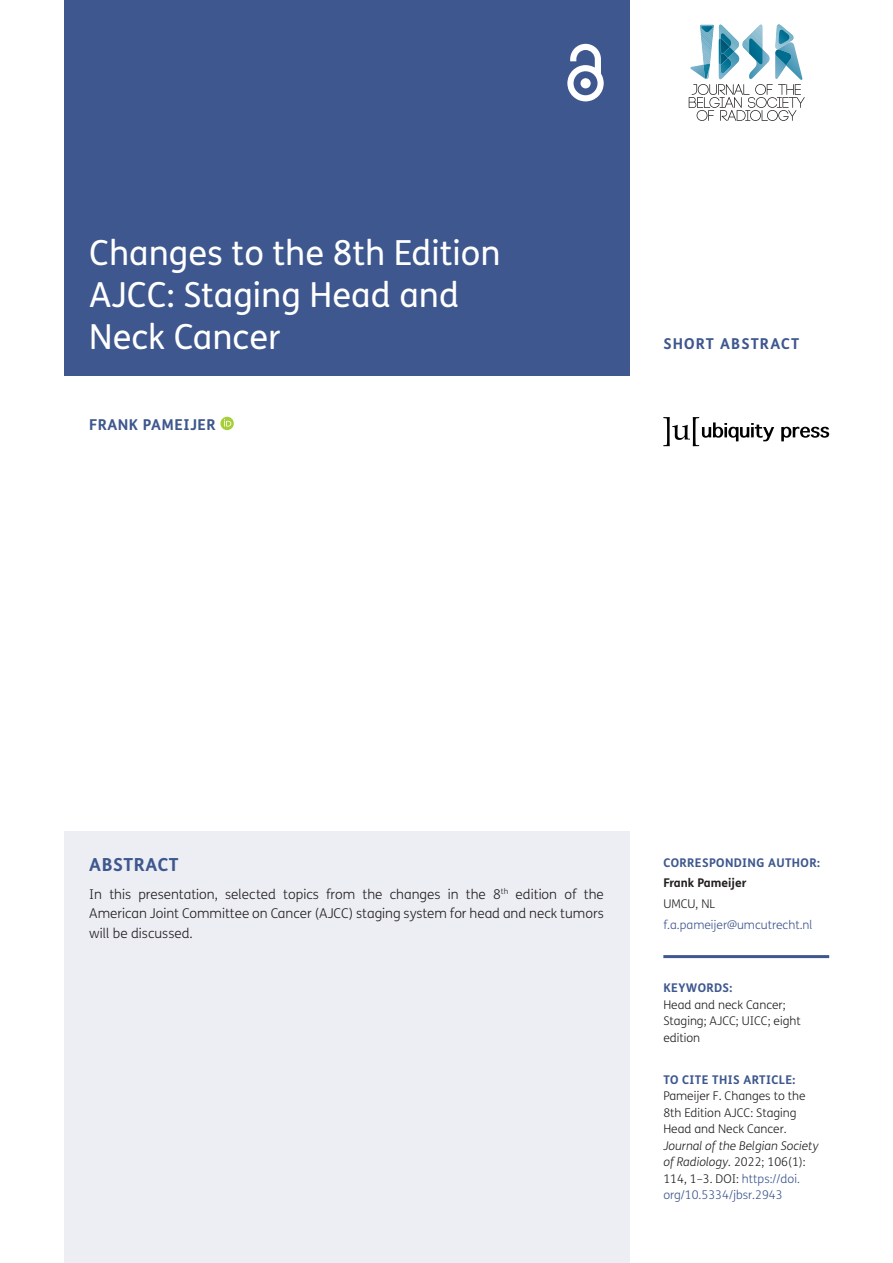
<style>
.page{position:relative;width:893px;height:1263px;background:#fff}
.page>*{position:absolute;margin:0;border:0;box-sizing:border-box;transform-origin:0 0}
.Article_Title{font:34.5px/42px "FS Me";color:#fff}
.Abstract_Heading{font:700 18px "FS Me";letter-spacing:.03em;color:#3e578e}
.Cover_Authors{font:700 15px "FS Me";letter-spacing:.075em;color:#3e578e}
.Cover_Authors-2{font:700 15px "FS Me";letter-spacing:.045em;color:#3e578e}
.Abstract_Copy{font:300 13.5px/19.5px "FS Me";color:#231f20;text-align:justify}
.t1{font:300 12px/16.5px "FS Me";color:#231f20}
.t2{font:italic 300 12px/16.5px "FS Me";color:#231f20}
.t3{font:700 12px "FS Me";letter-spacing:.03em;color:#3e578e}
.t4{font:300 12px "FS Me";color:#3e578e}
.t5{font:700 12px "FS Me";color:#231f20}
.s1{font-style:normal}
.s2{font-style:normal;color:#3e578e}
</style>
<div class="page">
<div style="left:64px;top:0;width:565px;height:376px;background:#3e578e"></div>
<svg style="left:567px;top:44px;width:37px;height:57px"></svg>
<svg style="left:689px;top:24px;width:116px;height:97px"></svg>
<svg style="left:781px;top:427px;width:48px;height:14px"></svg>
<svg style="left:663px;top:417px;width:111px;height:29px"></svg>
<div style="left:64px;top:832px;width:565px;height:431px;background:#eceef4"></div>
<hr style="left:663px;top:955px;width:166px;height:3px;background:#3e578e">
<svg style="left:220px;top:417px;width:14px;height:13px"></svg>
<svg style="left:224px;top:419px;width:7px;height:7px"></svg>
<h1 class="Article_Title" style="left:89px;top:232px;width:413px">Changes to the 8th Edition<br>AJCC: Staging Head and<br>Neck Cancer</h1>
<p class="Cover_Authors-2" style="left:89px;top:415px;width:128px">FRANK PAMEIJER</p>
<p class="Cover_Authors" style="left:663px;top:334px;width:137px">SHORT ABSTRACT</p>
<h1 class="Abstract_Heading" style="left:89px;top:853px;width:91px">ABSTRACT</h1>
<p class="Abstract_Copy" style="left:89px;top:885px;width:516px">In this presentation, selected topics from the changes in the 8<sup>th</sup> edition of the American Joint Committee on Cancer (AJCC) staging system for head and neck tumors will be discussed.</p>
<p class="t3" style="left:663px;top:855px;width:158px">CORRESPONDING AUTHOR:</p>
<p class="t5" style="left:663px;top:875px;width:85px">Frank Pameijer</p>
<p class="t1" style="left:663px;top:896px;width:54px">UMCU, NL</p>
<p class="t4" style="left:663px;top:918px;width:151px">f.a.pameijer@umcutrecht.nl</p>
<p class="t3" style="left:663px;top:980px;width:71px">KEYWORDS:</p>
<p class="t1" style="left:663px;top:996px;width:139px">Head and neck Cancer;<br>Staging; AJCC; UICC; eight edition</p>
<p class="t3" style="left:663px;top:1072px;width:133px">TO CITE THIS ARTICLE:</p>
<p class="t1" style="left:663px;top:1088px;width:144px">Pameijer F. Changes to the<br>8th Edition AJCC: Staging<br>Head and Neck Cancer.</p>
<p class="t2" style="left:663px;top:1137px;width:157px">Journal of the Belgian Society of Radiology. <span class="s1">2022; 106(1):<br>114, 1–3. DOI:</span> <span class="s2">https://doi. org/10.5334/jbsr.2943</span></p>
</div>
